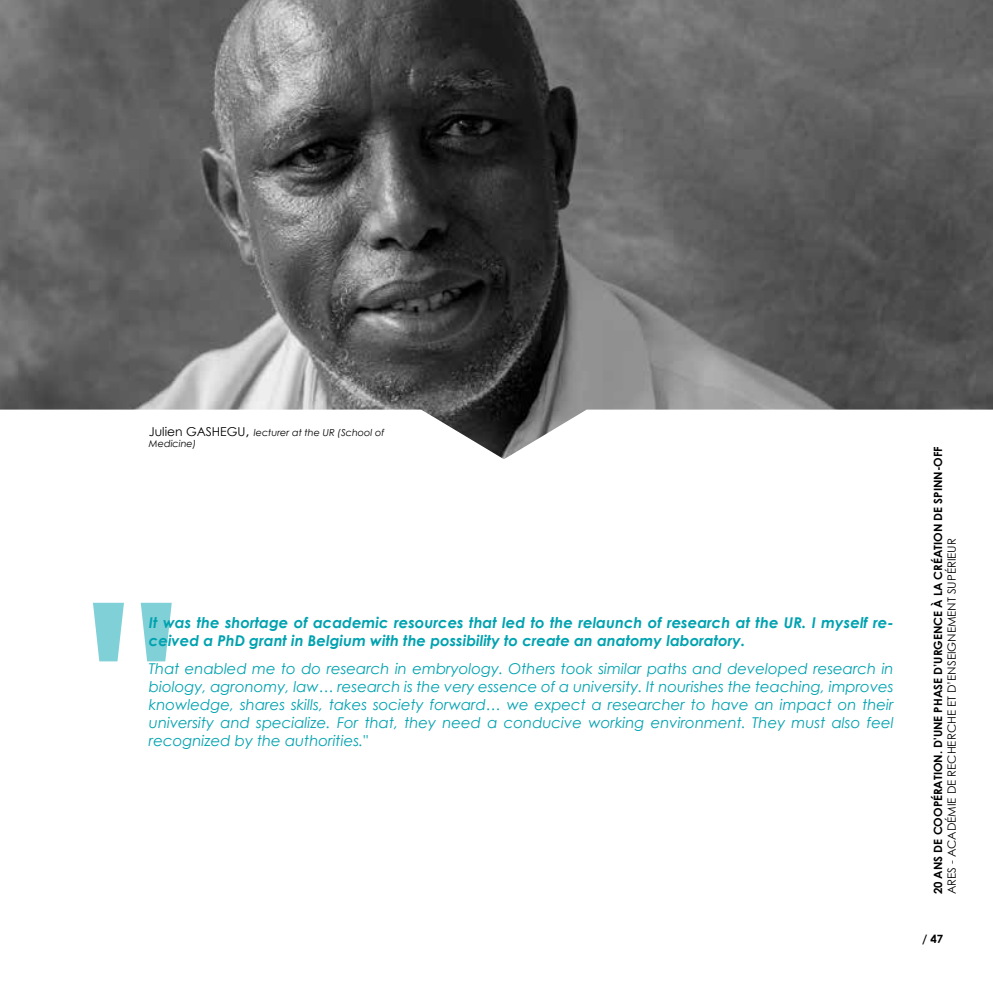
<style>
.page{position:relative;width:993px;height:993px;background:#fff}
.page>*{position:absolute;margin:0;border:0;box-sizing:border-box;transform-origin:0 0}
.t1{font:italic 700 238px "Century Gothic";color:#00a2b0}
.t2{font:italic 14.88px/17.8px "Century Gothic";color:#00a2b0;text-align:justify}
.t3{font:italic 700 14.88px/17.8px "Century Gothic";color:#00a2b0}
.t4{font:700 11.38px "Century Gothic";color:#000}
.t5{font:11.38px "Century Gothic";color:#000}
.t6{font:italic 9.62px/11.5px "Century Gothic";color:#000}
.s1{font-style:normal;font-size:12.25px}
.s2{font-style:normal;font-size:14.88px}
</style>
<div class="page">
<img style="left:0;top:0;width:992px;height:459px">
<p class="t6" style="left:149px;top:426px;width:237px"><span class="s1">Julien GASHEGU</span><span class="s2">,</span> lecturer at the UR (School of<br>Medicine)</p>
<h1 class="t1" style="left:83px;top:510px;width:87px">"</h1>
<p class="t3" style="left:149px;top:613px;width:746px">It was the shortage of academic resources that led to the relaunch of research at the UR. I myself re&shy;ceived a PhD grant in Belgium with the possibility to create an anatomy laboratory.</p>
<p class="t2" style="left:149px;top:659px;width:746px">That enabled me to do research in embryology. Others took similar paths and developed research in biology, agronomy, law… research is the very essence of a university. It nourishes the teaching, improves knowledge, shares skills, takes society forward… we expect a researcher to have an impact on their university and specialize. For that, they need a conducive working environment. They must also feel recognized by the authorities."</p>
<p class="t4" style="left:928px;top:894px;width:449px;rotate:-90deg">20 ANS DE COOPÉRATION. D'UNE PHASE D’URGENCE À LA CRÉATION DE SPINN-OFF</p>
<p class="t5" style="left:943px;top:894px;width:357px;rotate:-90deg">ARES - ACADÉMIE DE RECHERCHE ET D’ENSEIGNEMENT SUPÉRIEUR</p>
<p class="t4" style="left:921px;top:930px;width:23px">/ 47</p>
</div>
